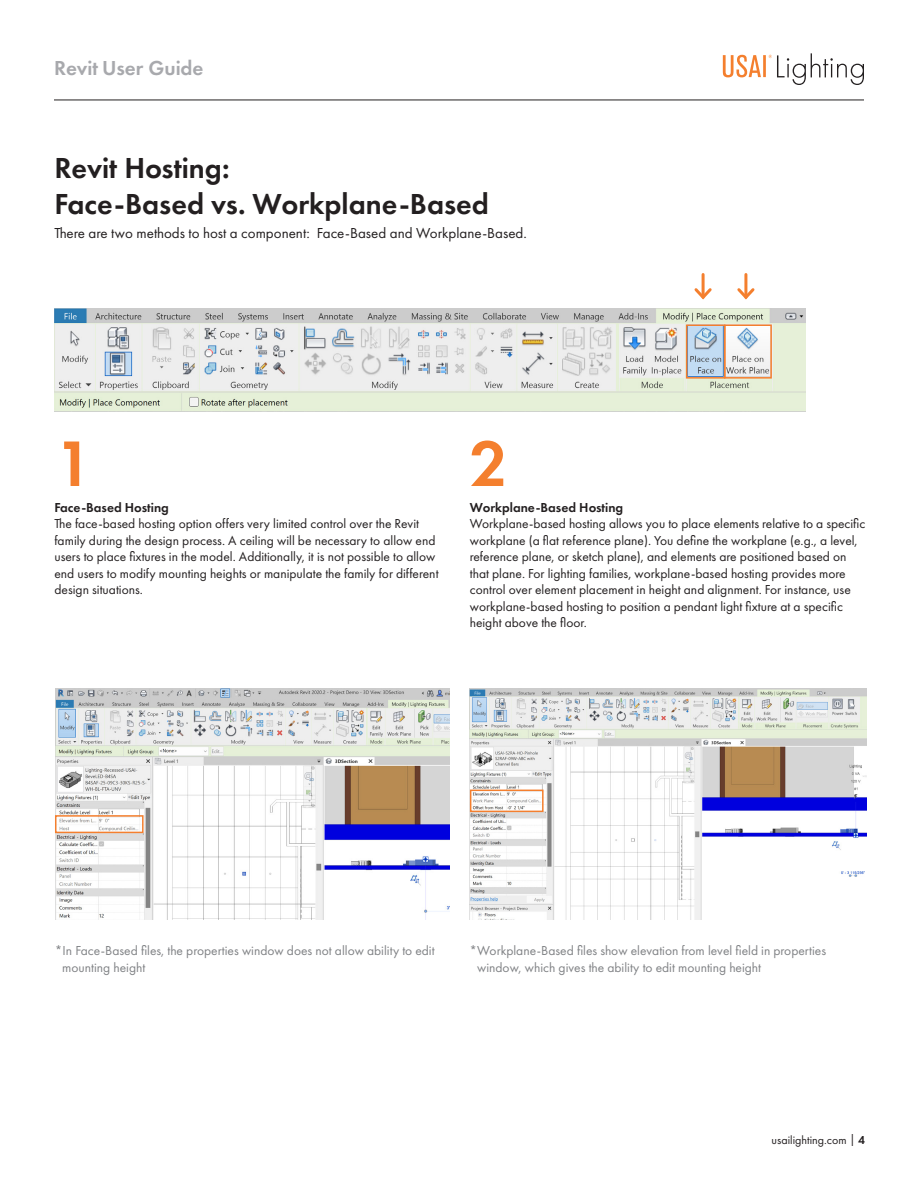
<style>
.page{position:relative;width:918px;height:1188px;background:#fff}
.page>*{position:absolute;margin:0;border:0;box-sizing:border-box;transform-origin:0 0}
.t1{font:600 66.75px "Futura PT";color:#f47f2e}
.t2{font:600 30px "Futura PT";color:#231f20}
.t3{font:600 21px "Futura PT";color:#a8a9ad}
.t4{font:15px "Futura PT";color:#231f20}
.t5{font:13.5px/16.5px "Futura PT";color:#231f20}
.t6{font:13.5px/16.5px "Futura PT";color:#808285}
.t7{font:600 13.5px "Futura PT";color:#231f20}
.t8{font:12px "Futura PT";color:#231f20}
.s1{font-weight:600}
</style>
<div class="page">
<img style="left:56px;top:688px;width:393px;height:231px">
<div style="left:55px;top:815px;width:89px;height:18px;border:2px solid #f47f2e"></div>
<hr style="left:54px;top:100px;width:810px;height:1px;background:#231f20">
<svg style="left:723px;top:53px;width:141px;height:32px"></svg>
<img style="left:54px;top:308px;width:752px;height:103px">
<div style="left:686px;top:324px;width:39px;height:55px;border:2px solid #f47f2e"></div>
<div style="left:724px;top:324px;width:48px;height:55px;border:2px solid #f47f2e"></div>
<hr style="left:702px;top:274px;width:3px;height:23px;background:#f47f2e">
<svg style="left:694px;top:285px;width:18px;height:15px"></svg>
<hr style="left:744px;top:274px;width:3px;height:23px;background:#f47f2e">
<svg style="left:737px;top:285px;width:18px;height:15px"></svg>
<img style="left:470px;top:688px;width:397px;height:231px">
<div style="left:470px;top:790px;width:74px;height:22px;border:2px solid #f47f2e"></div>
<p class="t3" style="left:54px;top:55px;width:151px">Revit User Guide</p>
<p class="t2" style="left:54px;top:150px;width:177px">Revit Hosting:</p>
<p class="t2" style="left:54px;top:186px;width:436px">Face-Based vs. Workplane-Based</p>
<p class="t4" style="left:54px;top:224px;width:474px">There are two methods to host a component: Face-Based and Workplane-Based.</p>
<p class="t1" style="left:55px;top:422px;width:39px">1</p>
<p class="t1" style="left:470px;top:422px;width:39px">2</p>
<p class="t7" style="left:54px;top:499px;width:116px">Face-Based Hosting</p>
<p class="t5" style="left:54px;top:516px;width:386px">The face-based hosting option offers very limited control over the Revit family during the design process. A ceiling will be necessary to allow end users to place fixtures in the model. Additionally, it is not possible to allow end users to modify mounting heights or manipulate the family for different design situations.</p>
<p class="t7" style="left:470px;top:499px;width:155px">Workplane-Based Hosting</p>
<p class="t5" style="left:470px;top:516px;width:397px">Workplane-based hosting allows you to place elements relative to a specific workplane (a flat reference plane). You define the workplane (e.g., a level, reference plane, or sketch plane), and elements are positioned based on that plane. For lighting families, workplane-based hosting provides more control over element placement in height and alignment. For instance, use workplane-based hosting to position a pendant light fixture at a specific height above the floor.</p>
<p class="t6" style="left:62px;top:942px;width:374px;text-indent:-7px">*In Face-Based files, the properties window does not allow ability to edit mounting height</p>
<p class="t6" style="left:477px;top:942px;width:351px;text-indent:-8px">*Workplane-Based files show elevation from level field in properties window, which gives the ability to edit mounting height</p>
<p class="t8" style="left:772px;top:1132px;width:95px">usailighting.com | <span class="s1">4</span></p>
</div>
